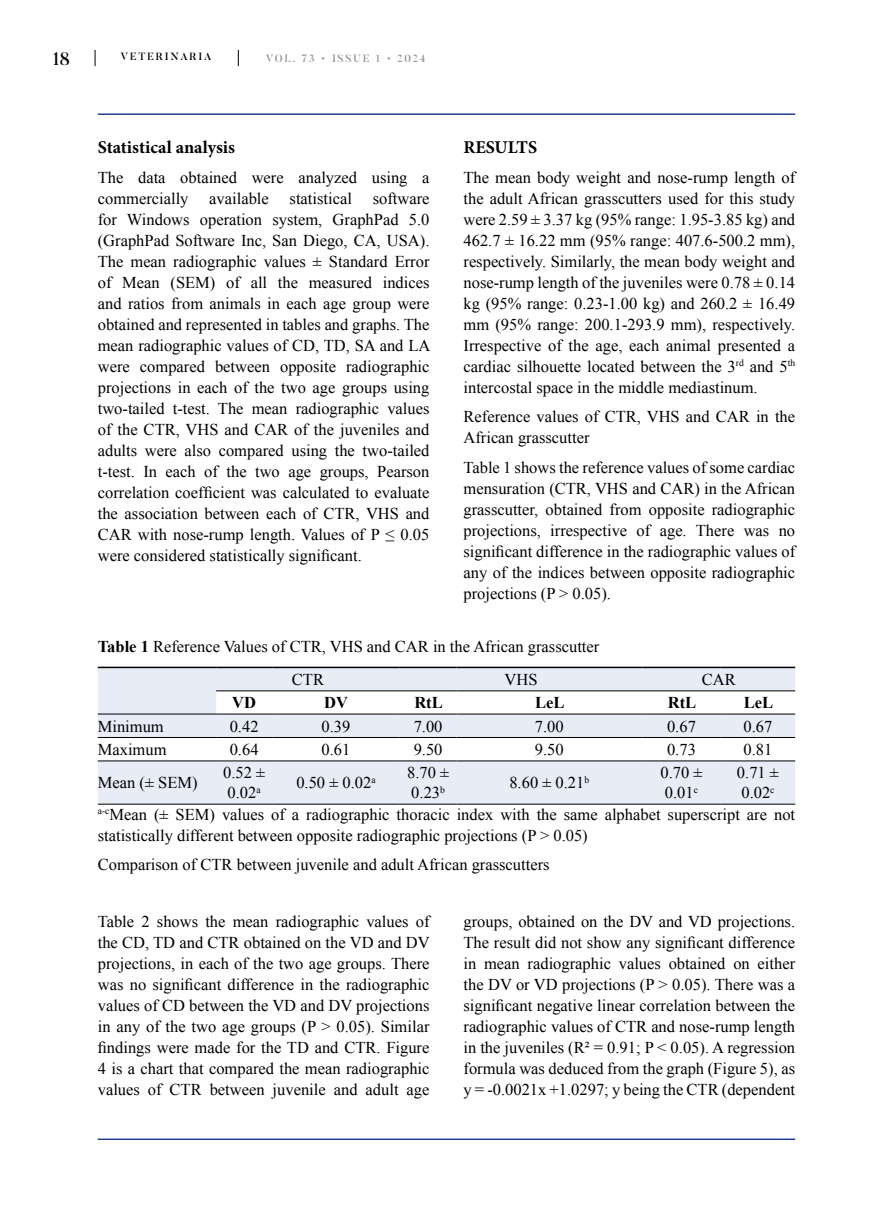
<style>
.page{position:relative;width:893px;height:1212px;background:#fff}
.page>*{position:absolute;margin:0;border:0;box-sizing:border-box;transform-origin:0 0}
.t1{font:700 18px "Minion Pro";color:#000}
.t2{font:500 18px "Butler";color:#000}
.t3{font:16.5px/21px "Times New Roman";color:#000}
.t4{font:700 16.5px "Times New Roman";color:#000}
.t5{font:500 10.5px "Butler";letter-spacing:.17em;color:#8f9194}
.t6{font:500 10.5px "Butler";letter-spacing:.17em;color:#000}
.s1{font-weight:700}
</style>
<div class="page">
<svg style="left:95px;top:50px;width:1px;height:16px"></svg>
<svg style="left:238px;top:50px;width:1px;height:16px"></svg>
<hr style="left:98px;top:1138px;width:697px;height:2px;background:#25408f">
<hr style="left:98px;top:113px;width:697px;height:2px;background:#25408f">
<svg style="left:98px;top:668px;width:697px;height:136px;fill:#e7ecf7"></svg>
<hr style="left:98px;top:667px;width:118px;height:1px;background:#000">
<hr style="left:216px;top:667px;width:56px;height:1px;background:#000">
<hr style="left:272px;top:667px;width:128px;height:1px;background:#000">
<hr style="left:400px;top:667px;width:56px;height:1px;background:#000">
<hr style="left:456px;top:667px;width:186px;height:1px;background:#000">
<hr style="left:642px;top:667px;width:79px;height:1px;background:#000">
<hr style="left:721px;top:667px;width:74px;height:1px;background:#000">
<hr style="left:98px;top:804px;width:118px;height:1px;background:#000">
<hr style="left:216px;top:804px;width:56px;height:1px;background:#000">
<hr style="left:272px;top:804px;width:128px;height:1px;background:#000">
<hr style="left:400px;top:804px;width:56px;height:1px;background:#000">
<hr style="left:456px;top:804px;width:186px;height:1px;background:#000">
<hr style="left:642px;top:804px;width:79px;height:1px;background:#000">
<hr style="left:721px;top:804px;width:74px;height:1px;background:#000">
<hr style="left:216px;top:690px;width:56px;height:1px;background:#000">
<hr style="left:272px;top:690px;width:128px;height:1px;background:#000">
<hr style="left:400px;top:690px;width:56px;height:1px;background:#000">
<hr style="left:456px;top:690px;width:186px;height:1px;background:#000">
<hr style="left:642px;top:690px;width:79px;height:1px;background:#000">
<hr style="left:721px;top:690px;width:74px;height:1px;background:#000">
<hr style="left:98px;top:714px;width:118px;height:1px;background:#000">
<hr style="left:216px;top:714px;width:56px;height:1px;background:#000">
<hr style="left:272px;top:714px;width:128px;height:1px;background:#000">
<hr style="left:400px;top:714px;width:56px;height:1px;background:#000">
<hr style="left:456px;top:714px;width:186px;height:1px;background:#000">
<hr style="left:642px;top:714px;width:79px;height:1px;background:#000">
<hr style="left:721px;top:714px;width:74px;height:1px;background:#000">
<hr style="left:98px;top:737px;width:118px;height:1px;background:#000">
<hr style="left:216px;top:737px;width:56px;height:1px;background:#000">
<hr style="left:272px;top:737px;width:128px;height:1px;background:#000">
<hr style="left:400px;top:737px;width:56px;height:1px;background:#000">
<hr style="left:456px;top:737px;width:186px;height:1px;background:#000">
<hr style="left:642px;top:737px;width:79px;height:1px;background:#000">
<hr style="left:721px;top:737px;width:74px;height:1px;background:#000">
<hr style="left:98px;top:760px;width:118px;height:1px;background:#000">
<hr style="left:216px;top:760px;width:56px;height:1px;background:#000">
<hr style="left:272px;top:760px;width:128px;height:1px;background:#000">
<hr style="left:400px;top:760px;width:56px;height:1px;background:#000">
<hr style="left:456px;top:760px;width:186px;height:1px;background:#000">
<hr style="left:642px;top:760px;width:79px;height:1px;background:#000">
<hr style="left:721px;top:760px;width:74px;height:1px;background:#000">
<p class="t2" style="left:53px;top:47px;width:19px">18</p>
<p class="t5" style="left:266px;top:51px;width:161px">VOL. 73 • ISSUE 1 • 2024</p>
<p class="t6" style="left:120px;top:50px;width:93px">VETERINARIA</p>
<p class="t1" style="left:98px;top:137px;width:139px">Statistical analysis</p>
<p class="t3" style="left:98px;top:167px;width:333px">The data obtained were analyzed using a commercially</p>
<p class="t1" style="left:463px;top:137px;width:75px">RESULTS</p>
<p class="t3" style="left:463px;top:167px;width:333px;text-align:justify">The mean body weight and nose-rump length of the adult African grasscutters used for this study were 2.59 ± 3.37 kg (95% range: 1.95-3.85 kg) and 462.7 ± 16.22 mm (95% range: 407.6-500.2 mm), respectively. Similarly, the mean body weight and nose-rump length of the juveniles were 0.78 ± 0.14 kg (95% range: 0.23-1.00 kg) and 260.2 ± 16.49 mm (95% range: 200.1-293.9 mm), respectively.<br>Irrespective of the age, each animal presented a cardiac silhouette located between the 3<sup>rd</sup> and 5<sup>th </sup>intercostal space in the middle mediastinum.</p>
<p class="t3" style="left:463px;top:406px;width:333px">Reference values of CTR, VHS and CAR in the<br>African grasscutter</p>
<p class="t3" style="left:463px;top:457px;width:333px;text-align:justify">Table 1 shows the reference values of some cardiac mensuration (CTR, VHS and CAR) in the African grasscutter, obtained from opposite radiographic projections, irrespective of age. There was no significant difference in the radiographic values of any of the indices between opposite radiographic projections (P &gt; 0.05).</p>
<p class="t3" style="left:292px;top:630px;width:309px;line-height:32.7px;text-indent:-194px"><span class="s1">Table 1</span> Reference Values of CTR, VHS and CAR in the African grasscutter<br>CTR</p>
<p class="t3" style="left:209px;top:188px;width:61px">available</p>
<p class="t3" style="left:290px;top:188px;width:64px">statistical</p>
<p class="t3" style="left:98px;top:188px;width:334px;text-align:justify;text-indent:275px">software for Windows operation system, GraphPad 5.0 (GraphPad Software Inc, San Diego, CA, USA).<br>The mean radiographic values ± Standard Error of Mean (SEM) of all the measured indices and ratios from animals in each age group were obtained and represented in tables and graphs. The mean radiographic values of CD, TD, SA and LA were compared between opposite radiographic projections in each of the two age groups using two-tailed t-test. The mean radiographic values of the CTR, VHS and CAR of the juveniles and adults were also compared using the two-tailed t-test. In each of the two age groups, Pearson correlation coefficient was calculated to evaluate the association between each of CTR, VHS and CAR with nose-rump length. Values of P ≤ 0.05 were considered statistically significant.</p>
<p class="t3" style="left:504px;top:668px;width:34px">VHS</p>
<p class="t3" style="left:702px;top:668px;width:35px">CAR</p>
<p class="t4" style="left:232px;top:691px;width:25px">VD</p>
<p class="t4" style="left:324px;top:691px;width:25px">DV</p>
<p class="t4" style="left:414px;top:691px;width:30px">RtL</p>
<p class="t4" style="left:535px;top:691px;width:31px">LeL</p>
<p class="t4" style="left:668px;top:691px;width:30px">RtL</p>
<p class="t4" style="left:744px;top:691px;width:31px">LeL</p>
<p class="t3" style="left:98px;top:715px;width:68px">Minimum</p>
<p class="t3" style="left:230px;top:715px;width:30px">0.42</p>
<p class="t3" style="left:322px;top:715px;width:30px">0.39</p>
<p class="t3" style="left:414px;top:715px;width:30px">7.00</p>
<p class="t3" style="left:535px;top:715px;width:30px">7.00</p>
<p class="t3" style="left:667px;top:715px;width:30px">0.67</p>
<p class="t3" style="left:743px;top:715px;width:30px">0.67</p>
<p class="t3" style="left:98px;top:739px;width:70px">Maximum</p>
<p class="t3" style="left:230px;top:739px;width:30px">0.64</p>
<p class="t3" style="left:322px;top:739px;width:30px">0.61</p>
<p class="t3" style="left:414px;top:739px;width:30px">9.50</p>
<p class="t3" style="left:535px;top:739px;width:30px">9.50</p>
<p class="t3" style="left:667px;top:739px;width:30px">0.73</p>
<p class="t3" style="left:743px;top:739px;width:30px">0.81</p>
<p class="t3" style="left:98px;top:772px;width:101px">Mean (± SEM)</p>
<p class="t3" style="left:223px;top:763px;width:44px;line-height:19.8px">0.52 ±<br>0.02<sup>a</sup></p>
<p class="t3" style="left:296px;top:772px;width:81px">0.50 ± 0.02<sup>a</sup></p>
<p class="t3" style="left:407px;top:763px;width:44px;line-height:19.8px">8.70 ±<br>0.23<sup>b</sup></p>
<p class="t3" style="left:509px;top:772px;width:81px">8.60 ± 0.21<sup>b</sup></p>
<p class="t3" style="left:660px;top:763px;width:44px;line-height:19.8px">0.70 ±<br>0.01<sup>c</sup></p>
<p class="t3" style="left:737px;top:763px;width:44px;line-height:19.8px">0.71 ±<br>0.02<sup>c</sup></p>
<p class="t3" style="left:98px;top:803px;width:699px"><sup>a-c</sup>Mean (± SEM) values of a radiographic thoracic index with the same alphabet superscript are not statistically different between opposite radiographic projections (P &gt; 0.05)</p>
<p class="t3" style="left:98px;top:854px;width:453px">Comparison of CTR between juvenile and adult African grasscutters</p>
<p class="t3" style="left:98px;top:911px;width:333px;text-align:justify">Table 2 shows the mean radiographic values of the CD, TD and CTR obtained on the VD and DV projections, in each of the two age groups. There was no significant difference in the radiographic values of CD between the VD and DV projections in any of the two age groups (P &gt; 0.05). Similar findings were made for the TD and CTR. Figure 4 is a chart that compared the mean radiographic values of CTR between juvenile and adult age</p>
<p class="t3" style="left:463px;top:911px;width:333px;text-align:justify">groups, obtained on the DV and VD projections.<br>The result did not show any significant difference in mean radiographic values obtained on either the DV or VD projections (P &gt; 0.05). There was a significant negative linear correlation between the radiographic values of CTR and nose-rump length in the juveniles (R² = 0.91; P &lt; 0.05). A regression formula was deduced from the graph (Figure 5), as y = -0.0021x +1.0297; y being the CTR (dependent</p>
</div>
